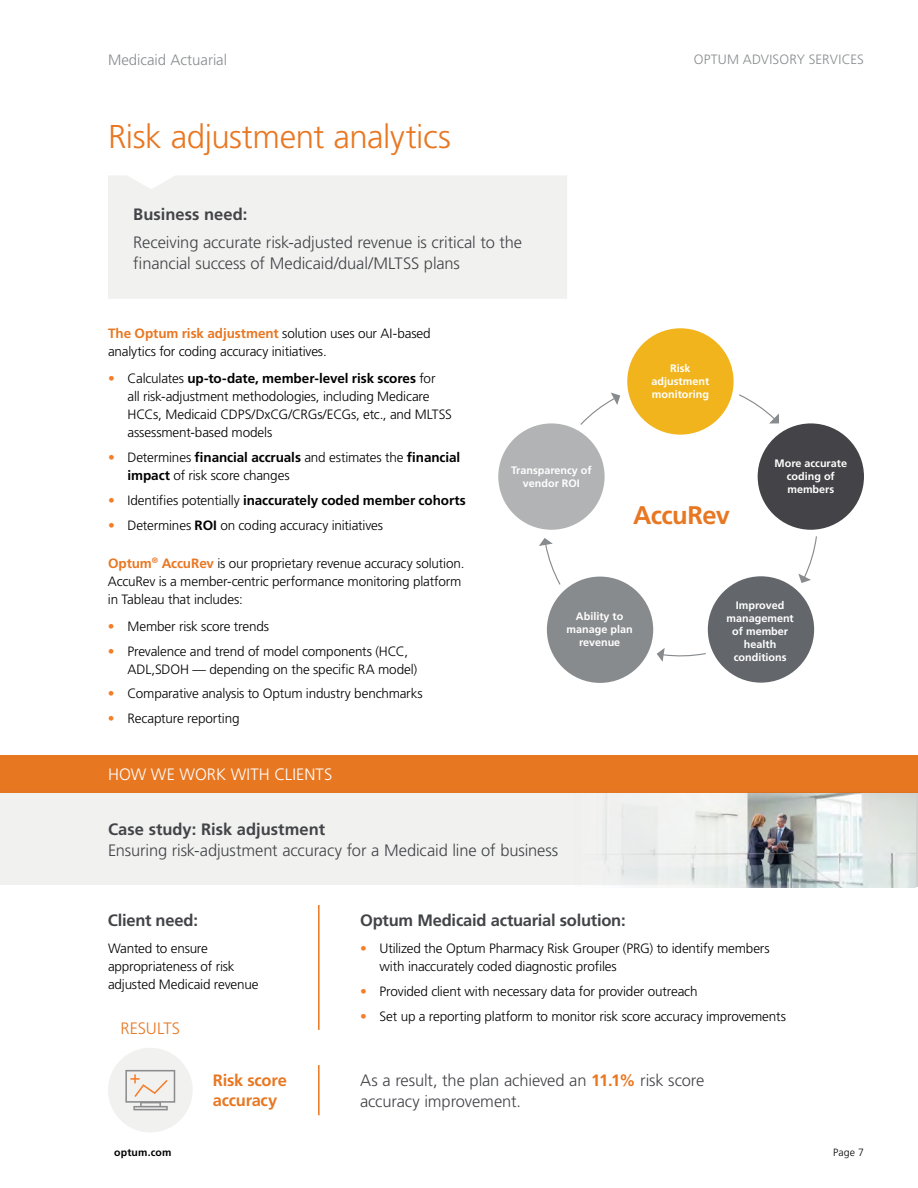
<style>
.page{position:relative;width:918px;height:1188px;background:#fff}
.page>*{position:absolute;margin:0;border:0;box-sizing:border-box;transform-origin:0 0}
.t1{font:300 33px "Frutiger LT Pro";letter-spacing:-.015em;color:#e87722}
.t2{font:700 25.5px "Frutiger LT Pro";letter-spacing:-.025em;color:#e87722}
.t3{font:300 16.5px/21px "Frutiger LT Pro";letter-spacing:-.01em;color:#434448}
.t4{font:700 16.5px "Frutiger LT Pro";letter-spacing:-.005em;color:#434448}
.t5{font:300 16.5px "Frutiger LT Pro";letter-spacing:.005em;color:#fff}
.t6{font:700 16.5px/19.8px "Frutiger LT Pro";letter-spacing:-.015em;color:#e87722}
.t7{font:300 16.5px "Frutiger LT Pro";color:#e87722}
.t8{font:300 15px "Frutiger LT Pro";color:#888b8d}
.t9{font:300 13.5px/18px "Frutiger LT Pro";letter-spacing:-.01em;color:#000}
.t10{font:700 13.5px "Frutiger LT Pro";letter-spacing:-.005em;color:#000}
.t11{font:300 13.5px "Frutiger LT Pro";letter-spacing:.01em;color:#888b8d}
.t12{font:700 10.8px/13px "Frutiger LT Pro";color:#fff;text-align:center}
.t13{font:700 10.5px "Frutiger LT Pro";letter-spacing:.02em;color:#000}
.t14{font:300 10.5px "Frutiger LT Pro";color:#000}
.s1{font-weight:700;color:#e87722}
.s2{color:#f57e29}
.s3{font-weight:700}
.s4{font-weight:300;color:#f57e29}
.s5{font-weight:300}
</style>
<div class="page">
<div style="left:108px;top:176px;width:459px;height:123px;background:#f1f1f0"></div>
<div style="left:0;top:790px;width:918px;height:95px;background:#f1f1f0"></div>
<svg style="left:572px;top:792px;width:346px;height:95px"></svg>
<img style="left:581px;top:792px;width:335px;height:95px">
<div style="left:0;top:755px;width:918px;height:37px;background:#e87722"></div>
<hr style="left:318px;top:905px;width:2px;height:125px;background:#e87722">
<hr style="left:318px;top:1065px;width:2px;height:50px;background:#e87722">
<div style="left:108px;top:1048px;width:85px;height:84px;background:#f1f1f0;border-radius:50%"></div>
<svg style="left:125px;top:1070px;width:50px;height:40px"></svg>
<svg style="left:739px;top:394px;width:40px;height:30px"></svg>
<svg style="left:580px;top:393px;width:40px;height:32px"></svg>
<svg style="left:539px;top:538px;width:22px;height:47px"></svg>
<svg style="left:657px;top:648px;width:49px;height:14px"></svg>
<svg style="left:798px;top:536px;width:19px;height:47px"></svg>
<div style="left:627px;top:328px;width:107px;height:107px;background:#f1b41c;border-radius:50%"></div>
<div style="left:758px;top:423px;width:106px;height:107px;background:#444448;border-radius:50%"></div>
<div style="left:708px;top:576px;width:106px;height:107px;background:#63676b;border-radius:50%"></div>
<div style="left:547px;top:577px;width:106px;height:106px;background:#888b8d;border-radius:50%"></div>
<div style="left:498px;top:423px;width:107px;height:107px;background:#b2b3b4;border-radius:50%"></div>
<p class="t8" style="left:108px;top:51px;width:121px">Medicaid Actuarial</p>
<h1 class="t1" style="left:108px;top:118px;width:344px">Risk adjustment analytics</h1>
<p class="t4" style="left:133px;top:205px;width:116px">Business need:</p>
<p class="t3" style="left:133px;top:232px;width:390px">Receiving accurate risk-adjusted revenue is critical to the financial success of Medicaid/dual/MLTSS plans</p>
<p class="t11" style="left:694px;top:52px;width:172px">OPTUM ADVISORY SERVICES</p>
<p class="t9" style="left:108px;top:325px;width:324px"><span class="s1">The Optum risk adjustment</span> solution uses our AI-based analytics for coding accuracy initiatives.</p>
<p class="t9" style="left:127px;top:370px;width:326px;text-indent:-19px"><span class="s2">•</span> Calculates <span class="s3">up-to-date, member-level risk scores</span> for<br>all risk-adjustment methodologies, including Medicare HCCs, Medicaid CDPS/DxCG/CRGs/ECGs, etc., and MLTSS assessment-based models</p>
<p class="t9" style="left:127px;top:449px;width:334px;text-indent:-19px"><span class="s2">•</span> Determines <span class="s3">financial accruals</span> and estimates the <span class="s3">financial impact</span> of risk score changes</p>
<p class="t10" style="left:108px;top:492px;width:359px"><span class="s4">•</span> <span class="s5">Identifies potentially</span> inaccurately coded member cohorts</p>
<p class="t9" style="left:108px;top:516px;width:277px"><span class="s2">•</span> Determines <span class="s3">ROI</span> on coding accuracy initiatives</p>
<p class="t9" style="left:108px;top:554px;width:358px"><span class="s1">Optum</span><sup>®</sup> <span class="s1">AccuRev</span> is our proprietary revenue accuracy solution.<br>AccuRev is a member-centric performance monitoring platform in Tableau that includes:</p>
<p class="t9" style="left:108px;top:617px;width:163px"><span class="s2">•</span> Member risk score trends</p>
<p class="t9" style="left:127px;top:642px;width:291px;text-indent:-19px"><span class="s2">•</span> Prevalence and trend of model components (HCC,<br>ADL,SDOH — depending on the specific RA model)</p>
<p class="t9" style="left:108px;top:685px;width:316px"><span class="s2">•</span> Comparative analysis to Optum industry benchmarks</p>
<p class="t9" style="left:108px;top:710px;width:133px"><span class="s2">•</span> Recapture reporting</p>
<p class="t5" style="left:108px;top:764px;width:226px">HOW WE WORK WITH CLIENTS</p>
<p class="t12" style="left:511px;top:464px;width:82px">Transparency of vendor ROI</p>
<p class="t12" style="left:652px;top:362px;width:59px">Risk adjustment monitoring</p>
<h2 class="t2" style="left:633px;top:500px;width:98px">AccuRev</h2>
<p class="t12" style="left:775px;top:457px;width:74px">More accurate coding of members</p>
<p class="t12" style="left:567px;top:610px;width:68px">Ability to manage plan revenue</p>
<p class="t12" style="left:727px;top:599px;width:69px">Improved management of member health conditions</p>
<p class="t4" style="left:108px;top:820px;width:219px">Case study: Risk adjustment</p>
<p class="t3" style="left:108px;top:840px;width:452px">Ensuring risk-adjustment accuracy for a Medicaid line of business</p>
<p class="t4" style="left:108px;top:911px;width:92px">Client need:</p>
<p class="t9" style="left:108px;top:940px;width:152px">Wanted to ensure appropriateness of risk adjusted Medicaid revenue</p>
<p class="t7" style="left:121px;top:1019px;width:61px">RESULTS</p>
<p class="t6" style="left:213px;top:1071px;width:75px">Risk score accuracy</p>
<p class="t4" style="left:360px;top:911px;width:267px">Optum Medicaid actuarial solution:</p>
<p class="t9" style="left:380px;top:940px;width:392px;text-indent:-19px"><span class="s2">•</span> Utilized the Optum Pharmacy Risk Grouper (PRG) to identify members with inaccurately coded diagnostic profiles</p>
<p class="t9" style="left:360px;top:983px;width:339px"><span class="s2">•</span> Provided client with necessary data for provider outreach</p>
<p class="t9" style="left:360px;top:1007px;width:427px"><span class="s2">•</span> Set up a reporting platform to monitor risk score accuracy improvements</p>
<p class="t3" style="left:360px;top:1070px;width:346px">As a result, the plan achieved an <span class="s1">11.1%</span> risk score accuracy improvement.</p>
<p class="t13" style="left:114px;top:1146px;width:59px">optum.com</p>
<p class="t14" style="left:833px;top:1146px;width:32px">Page 7</p>
</div>
